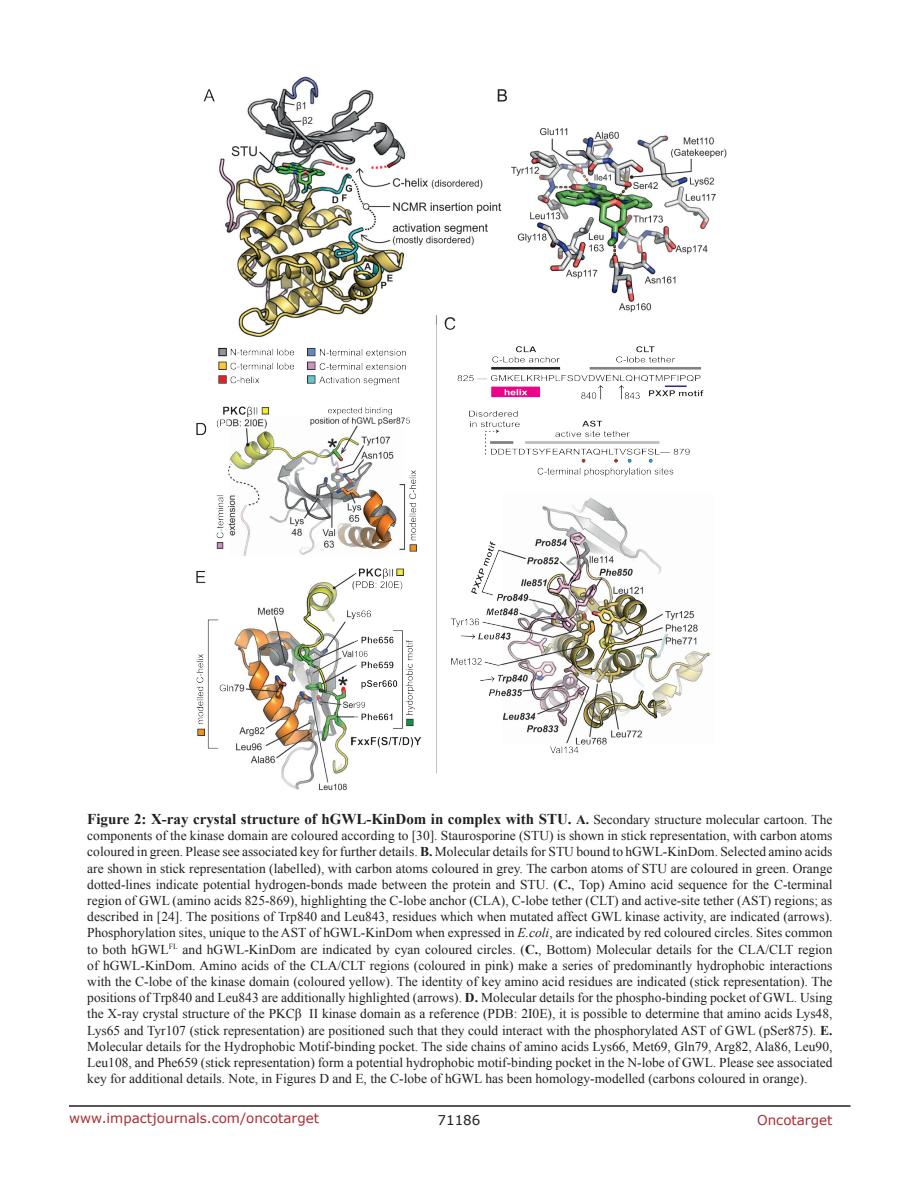
<style>
.page{position:relative;width:918px;height:1188px;background:#fff}
.page>*{position:absolute;margin:0;border:0;box-sizing:border-box;transform-origin:0 0}
.FigureText{font:700 15px "Times New Roman";color:#221f22}
.FigureText-2{font:13.5px/16.2px "Times New Roman";color:#221f22;text-align:justify}
.t1{font:13.5px "Verdana";color:#ac2b31}
.t2{font:13.5px "Verdana";color:#221f22}
.s1{font-size:13.5px}
.s2{font-weight:400;font-size:13.5px}
.s3{font-weight:700}
.s4{font-style:italic}
</style>
<div class="page">
<hr style="left:69px;top:1105px;width:781px;height:2px;background:#231f20">
<img style="left:196px;top:76px;width:531px;height:715px">
<p class="FigureText" style="left:87px;top:809px;width:747px">Figure 2: X-ray crystal structure of hGWL-KinDom in complex with STU. <span class="s1">A.</span> <span class="s2">Secondary structure molecular cartoon. The</span></p>
<p class="FigureText-2" style="left:87px;top:827px;width:747px">components of the kinase domain are coloured according to [30]. Staurosporine (STU) is shown in stick representation, with carbon atoms coloured in green. Please see associated key for further details. <span class="s3">B.</span> Molecular details for STU bound to hGWL-KinDom. Selected amino acids are shown in stick representation (labelled), with carbon atoms coloured in grey. The carbon atoms of STU are coloured in green. Orange dotted-lines indicate potential hydrogen-bonds made between the protein and STU. (<span class="s3">C.</span>, Top) Amino acid sequence for the C-terminal region of GWL (amino acids 825-869), highlighting the C-lobe anchor (CLA), C-lobe tether (CLT) and active-site tether (AST) regions; as described in [24]. The positions of Trp840 and Leu843, residues which when mutated affect GWL kinase activity, are indicated (arrows).<br>Phosphorylation sites, unique to the AST of hGWL-KinDom when expressed in <span class="s4">E.coli</span>, are indicated by red coloured circles. Sites common to both hGWL<sup>FL</sup> and hGWL-KinDom are indicated by cyan coloured circles. (<span class="s3">C.</span>, Bottom) Molecular details for the CLA/CLT region of hGWL-KinDom. Amino acids of the CLA/CLT regions (coloured in pink) make a series of predominantly hydrophobic interactions with the C-lobe of the kinase domain (coloured yellow). The identity of key amino acid residues are indicated (stick representation). The positions of Trp840 and Leu843 are additionally highlighted (arrows). <span class="s3">D.</span> Molecular details for the phospho-binding pocket of GWL. Using the X-ray crystal structure of the PKCβ II kinase domain as a reference (PDB: 2I0E), it is possible to determine that amino acids Lys48, Lys65 and Tyr107 (stick representation) are positioned such that they could interact with the phosphorylated AST of GWL (pSer875). <span class="s3">E.<br></span>Molecular details for the Hydrophobic Motif-binding pocket. The side chains of amino acids Lys66, Met69, Gln79, Arg82, Ala86, Leu90, Leu108, and Phe659 (stick representation) form a potential hydrophobic motif-binding pocket in the N-lobe of GWL. Please see associated key for additional details. Note, in Figures D and E, the C-lobe of hGWL has been homology-modelled (carbons coloured in orange).</p>
<p class="t1" style="left:69px;top:1109px;width:252px">www.impactjournals.com/oncotarget</p>
<p class="t2" style="left:438px;top:1111px;width:44px">71186</p>
<p class="t1" style="left:757px;top:1111px;width:77px">Oncotarget</p>
</div>
